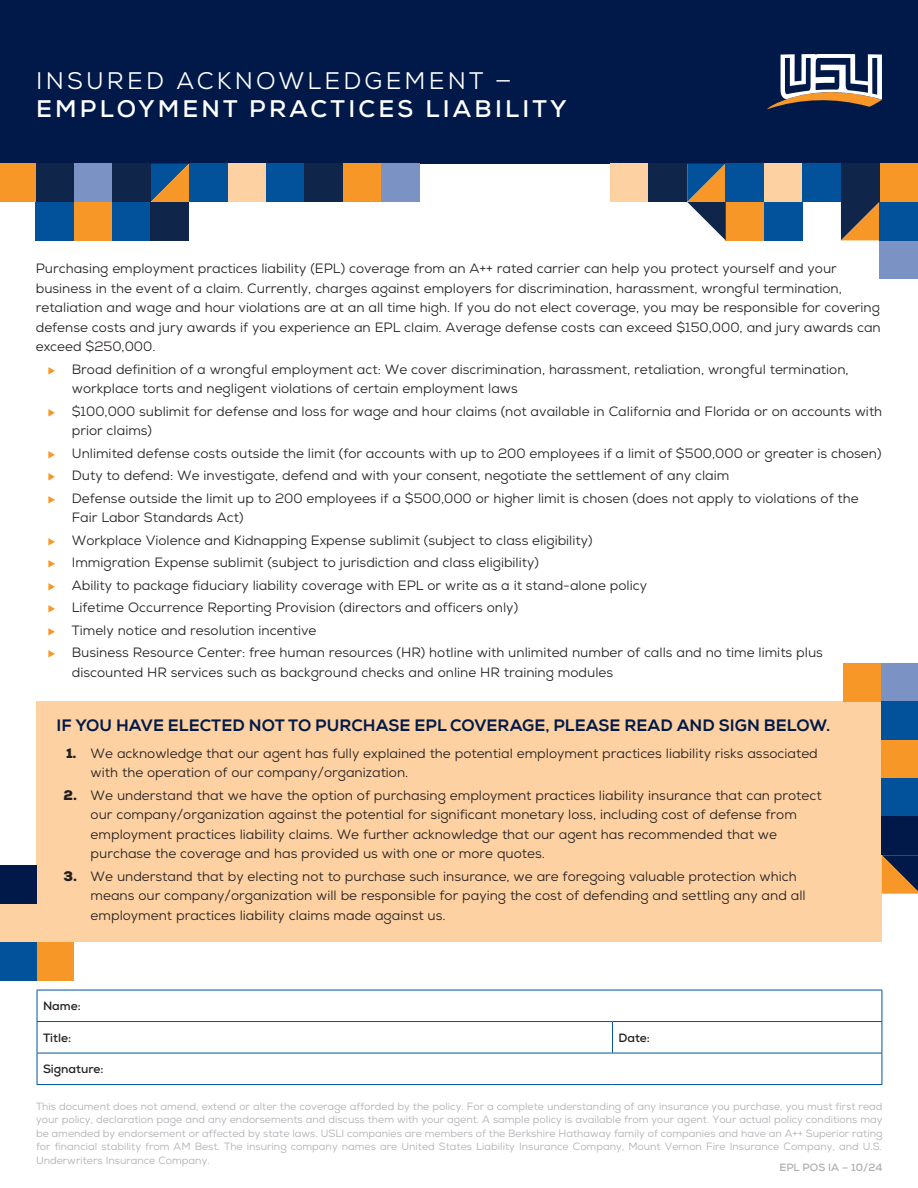
<style>
.page{position:relative;width:918px;height:1188px;background:#fff}
.page>*{position:absolute;margin:0;border:0;box-sizing:border-box;transform-origin:0 0}
.t1{font:700 24px "Nexa";letter-spacing:.135em;color:#fff}
.t2{font:24px "Nexa";letter-spacing:.135em;color:#fff}
.t3{font:800 16.5px "Nexa";letter-spacing:.005em;color:#001948}
.t4{font:13.5px/19.5px "Nexa";color:#231f20}
.t5{font:700 12px "Nexa";color:#231f20}
.t6{font:10.5px/13.5px "Nexa";color:#aeafb3;text-align:justify}
.t7{font:700 10.5px "Nexa";color:#aeafb3}
.s1{color:#f79727}
.s2{font-weight:900}
</style>
<div class="page">
<div style="left:0;top:0;width:918px;height:164px;background:#001948"></div>
<svg style="left:767px;top:54px;width:115px;height:56px"></svg>
<div style="left:726px;top:202px;width:38px;height:38px;background:#f79727"></div>
<div style="left:610px;top:164px;width:39px;height:38px;background:#fdd1a2"></div>
<div style="left:879px;top:164px;width:39px;height:38px;background:#f79727"></div>
<div style="left:764px;top:164px;width:39px;height:38px;background:#fdd1a2"></div>
<div style="left:803px;top:164px;width:38px;height:38px;background:#01529a"></div>
<svg style="left:687px;top:164px;width:39px;height:76px"></svg>
<svg style="left:841px;top:202px;width:38px;height:38px"></svg>
<div style="left:879px;top:240px;width:39px;height:39px;background:#7a92c4"></div>
<div style="left:879px;top:202px;width:39px;height:38px;background:#01529a"></div>
<div style="left:726px;top:164px;width:38px;height:38px;background:#01529a"></div>
<div style="left:764px;top:202px;width:39px;height:38px;background:#01529a"></div>
<div style="left:841px;top:164px;width:38px;height:38px;background:#10254a"></div>
<div style="left:649px;top:164px;width:38px;height:38px;background:#10254a"></div>
<div style="left:343px;top:164px;width:38px;height:38px;background:#f79727"></div>
<div style="left:74px;top:202px;width:38px;height:38px;background:#f79727"></div>
<div style="left:228px;top:164px;width:38px;height:38px;background:#fdd1a2"></div>
<div style="left:74px;top:164px;width:38px;height:38px;background:#7a92c4"></div>
<div style="left:266px;top:164px;width:39px;height:38px;background:#01529a"></div>
<svg style="left:151px;top:164px;width:38px;height:38px"></svg>
<div style="left:381px;top:164px;width:39px;height:38px;background:#7a92c4"></div>
<div style="left:112px;top:202px;width:39px;height:38px;background:#01529a"></div>
<div style="left:189px;top:164px;width:39px;height:38px;background:#01529a"></div>
<div style="left:35px;top:202px;width:39px;height:38px;background:#01529a"></div>
<div style="left:305px;top:164px;width:38px;height:38px;background:#10254a"></div>
<div style="left:112px;top:164px;width:39px;height:38px;background:#10254a"></div>
<div style="left:35px;top:164px;width:39px;height:38px;background:#10254a"></div>
<div style="left:0;top:164px;width:35px;height:38px;background:#f79727"></div>
<div style="left:151px;top:202px;width:38px;height:38px;background:#10254a"></div>
<hr style="left:37px;top:990px;width:575px;height:1px;background:#01529a">
<hr style="left:37px;top:990px;width:1px;height:31px;background:#01529a">
<hr style="left:612px;top:990px;width:270px;height:1px;background:#01529a">
<hr style="left:882px;top:990px;width:1px;height:31px;background:#01529a">
<hr style="left:37px;top:1021px;width:575px;height:1px;background:#01529a">
<hr style="left:37px;top:1022px;width:1px;height:31px;background:#01529a">
<hr style="left:612px;top:1021px;width:270px;height:1px;background:#01529a">
<hr style="left:612px;top:1022px;width:1px;height:31px;background:#01529a">
<hr style="left:882px;top:1022px;width:1px;height:31px;background:#01529a">
<hr style="left:37px;top:1053px;width:575px;height:1px;background:#01529a">
<hr style="left:37px;top:1053px;width:1px;height:31px;background:#01529a">
<hr style="left:612px;top:1053px;width:270px;height:1px;background:#01529a">
<hr style="left:882px;top:1053px;width:1px;height:31px;background:#01529a">
<hr style="left:37px;top:1084px;width:575px;height:1px;background:#01529a">
<hr style="left:612px;top:1084px;width:270px;height:1px;background:#01529a">
<div style="left:37px;top:701px;width:845px;height:241px;background:#fdd1a2"></div>
<div style="left:0;top:903px;width:38px;height:39px;background:#fdd1a2"></div>
<div style="left:35px;top:942px;width:39px;height:38px;background:#f79727"></div>
<div style="left:0;top:942px;width:36px;height:38px;background:#01529a"></div>
<div style="left:0;top:865px;width:37px;height:38px;background:#001948"></div>
<div style="left:843px;top:663px;width:39px;height:38px;background:#f79727"></div>
<div style="left:882px;top:740px;width:36px;height:38px;background:#f79727"></div>
<svg style="left:882px;top:855px;width:36px;height:39px"></svg>
<div style="left:882px;top:778px;width:36px;height:39px;background:#01529a"></div>
<div style="left:882px;top:663px;width:36px;height:38px;background:#7a92c4"></div>
<div style="left:882px;top:701px;width:36px;height:39px;background:#01529a"></div>
<div style="left:882px;top:817px;width:36px;height:38px;background:#001948"></div>
<h1 class="t2" style="left:36px;top:65px;width:477px">INSURED ACKNOWLEDGEMENT —</h1>
<h1 class="t1" style="left:36px;top:93px;width:532px">EMPLOYMENT PRACTICES LIABILITY</h1>
<p class="t4" style="left:36px;top:259px;width:847px">Purchasing employment practices liability (EPL) coverage from an A++ rated carrier can help you protect yourself and your business in the event of a claim. Currently, charges against employers for discrimination, harassment, wrongful termination, retaliation and wage and hour violations are at an all time high. If you do not elect coverage, you may be responsible for covering defense costs and jury awards if you experience an EPL claim. Average defense costs can exceed $150,000, and jury awards can exceed $250,000.</p>
<p class="t4" style="left:72px;top:359px;width:778px;text-indent:-24px"><span class="s1">◆</span> Broad definition of a wrongful employment act: We cover discrimination, harassment, retaliation, wrongful termination, workplace torts and negligent violations of certain employment laws</p>
<p class="t4" style="left:72px;top:401px;width:812px;text-indent:-24px"><span class="s1">◆</span> $100,000 sublimit for defense and loss for wage and hour claims (not available in California and Florida or on accounts with prior claims)</p>
<p class="t4" style="left:48px;top:443px;width:835px"><span class="s1">◆</span> Unlimited defense costs outside the limit (for accounts with up to 200 employees if a limit of $500,000 or greater is chosen)</p>
<p class="t4" style="left:48px;top:466px;width:683px"><span class="s1">◆</span> Duty to defend: We investigate, defend and with your consent, negotiate the settlement of any claim</p>
<p class="t4" style="left:72px;top:488px;width:788px;text-indent:-24px"><span class="s1">◆</span> Defense outside the limit up to 200 employees if a $500,000 or higher limit is chosen (does not apply to violations of the<br>Fair Labor Standards Act)</p>
<p class="t4" style="left:48px;top:530px;width:546px"><span class="s1">◆</span> Workplace Violence and Kidnapping Expense sublimit (subject to class eligibility)</p>
<p class="t4" style="left:48px;top:553px;width:493px"><span class="s1">◆</span> Immigration Expense sublimit (subject to jurisdiction and class eligibility)</p>
<p class="t4" style="left:48px;top:575px;width:601px"><span class="s1">◆</span> Ability to package fiduciary liability coverage with EPL or write as a it stand-alone policy</p>
<p class="t4" style="left:48px;top:598px;width:472px"><span class="s1">◆</span> Lifetime Occurrence Reporting Provision (directors and officers only)</p>
<p class="t4" style="left:48px;top:620px;width:270px"><span class="s1">◆</span> Timely notice and resolution incentive</p>
<p class="t4" style="left:72px;top:643px;width:753px;text-indent:-24px"><span class="s1">◆</span> Business Resource Center: free human resources (HR) hotline with unlimited number of calls and no time limits plus discounted HR services such as background checks and online HR training modules</p>
<p class="t3" style="left:57px;top:715px;width:775px">IF YOU HAVE ELECTED NOT TO PURCHASE EPL COVERAGE, PLEASE READ AND SIGN BELOW.</p>
<p class="t4" style="left:91px;top:744px;width:729px;text-indent:-25px"><span class="s2">1.</span> We acknowledge that our agent has fully explained the potential employment practices liability risks associated with the operation of our company/organization.</p>
<p class="t4" style="left:91px;top:786px;width:733px;text-indent:-27px"><span class="s2">2.</span> We understand that we have the option of purchasing employment practices liability insurance that can protect our company/organization against the potential for significant monetary loss, including cost of defense from employment practices liability claims. We further acknowledge that our agent has recommended that we purchase the coverage and has provided us with one or more quotes.</p>
<p class="t4" style="left:91px;top:867px;width:717px;text-indent:-27px"><span class="s2">3.</span> We understand that by electing not to purchase such insurance, we are foregoing valuable protection which means our company/organization will be responsible for paying the cost of defending and settling any and all employment practices liability claims made against us.</p>
<p class="t5" style="left:43px;top:998px;width:39px">Name:</p>
<p class="t5" style="left:43px;top:1030px;width:30px">Title:</p>
<p class="t5" style="left:618px;top:1030px;width:33px">Date:</p>
<p class="t5" style="left:43px;top:1061px;width:62px">Signature:</p>
<p class="t6" style="left:36px;top:1099px;width:848px">This document does not amend, extend or alter the coverage afforded by the policy. For a complete understanding of any insurance you purchase, you must first read your policy, declaration page and any endorsements and discuss them with your agent. A sample policy is available from your agent. Your actual policy conditions may be amended by endorsement or affected by state laws. USLI companies are members of the Berkshire Hathaway family of companies and have an A++ Superior rating for financial stability from AM Best. The insuring company names are United States Liability Insurance Company, Mount Vernon Fire Insurance Company, and U.S.<br>Underwriters Insurance Company.</p>
<p class="t7" style="left:779px;top:1161px;width:105px">EPL POS IA – 10/24</p>
</div>
